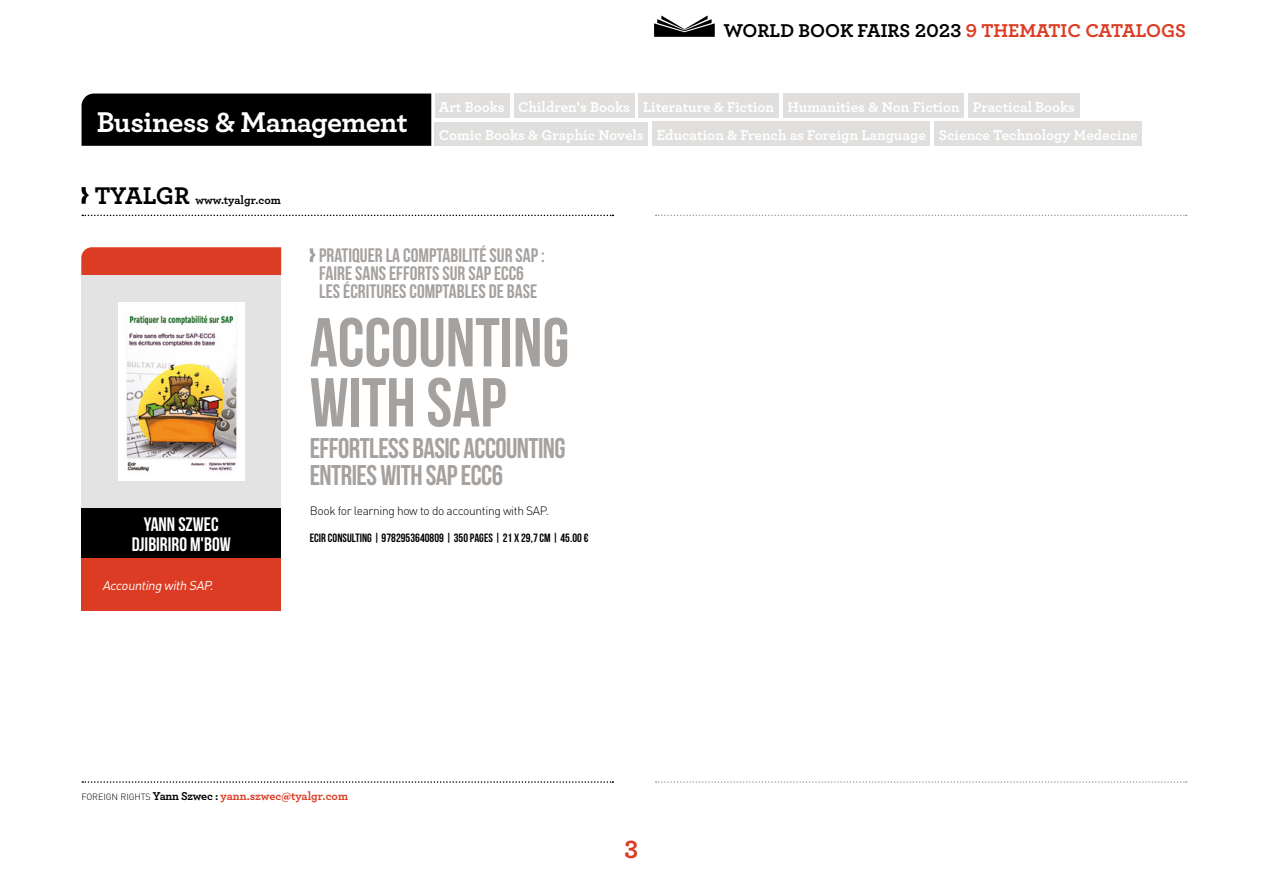
<style>
.page{position:relative;width:1263px;height:893px;background:#fff}
.page>*{position:absolute;margin:0;border:0;box-sizing:border-box;transform-origin:0 0}
.t1{font:69px/60px "Bebas Neue";color:#a5a19e}
.t2{font:700 30px "Archer";letter-spacing:-.02em;color:#fff}
.t3{font:28.5px/27px "Bebas Neue";letter-spacing:-.02em;color:#a5a19e}
.t4{font:700 26.1px "Archer";color:#db3c23}
.t5{font:19.5px/18px "Bebas Neue";color:#a5a19e}
.t6{font:700 19.5px "Archer";color:#000}
.t7{font:19.5px/19.5px "Bebas Neue";color:#fff;text-align:center}
.t8{font:700 15px/27.9px "Archer";color:#fff}
.t9{font:italic 12.75px "DIN Pro";color:#fff}
.t10{font:12px "Bebas Neue";letter-spacing:.005em;color:#000}
.t11{font:700 12px "Archer";letter-spacing:-.005em;color:#db3c23}
.t12{font:300 12px "DIN Pro";letter-spacing:-.03em;color:#000}
.t13{font:700 12px "Archer";color:#000}
.s1{color:#db3c23}
.s2{font-size:25.35px}
.s3{font-family:"DIN Pro";font-weight:300;font-size:9px;color:#000}
.s4{color:#000}
</style>
<div class="page">
<svg style="left:82px;top:215px;width:531px;height:1px"></svg>
<svg style="left:310px;top:248px;width:6px;height:14px"></svg>
<svg style="left:656px;top:215px;width:531px;height:1px"></svg>
<svg style="left:654px;top:15px;width:61px;height:22px"></svg>
<svg style="left:82px;top:781px;width:531px;height:2px"></svg>
<svg style="left:656px;top:781px;width:531px;height:2px"></svg>
<svg style="left:82px;top:187px;width:7px;height:17px"></svg>
<div style="left:81px;top:247px;width:200px;height:28px;background:#db3c23"></div>
<div style="left:81px;top:275px;width:200px;height:233px;background:#e3e3e3"></div>
<img style="left:118px;top:302px;width:126px;height:179px">
<div style="left:81px;top:508px;width:200px;height:51px;background:#000"></div>
<div style="left:81px;top:559px;width:200px;height:52px;background:#db3c23"></div>
<div style="left:82px;top:94px;width:349px;height:52px;background:#000"></div>
<div style="left:435px;top:94px;width:74px;height:24px;background:#e1dfdd"></div>
<div style="left:514px;top:94px;width:120px;height:24px;background:#e1dfdd"></div>
<div style="left:639px;top:94px;width:140px;height:24px;background:#e1dfdd"></div>
<div style="left:783px;top:94px;width:181px;height:24px;background:#e1dfdd"></div>
<div style="left:968px;top:94px;width:111px;height:24px;background:#e1dfdd"></div>
<div style="left:435px;top:122px;width:213px;height:24px;background:#e1dfdd"></div>
<div style="left:652px;top:122px;width:278px;height:24px;background:#e1dfdd"></div>
<div style="left:934px;top:122px;width:208px;height:24px;background:#e1dfdd"></div>
<h3 class="t6" style="left:723px;top:15px;width:464px">WORLD BOOK FAIRS 2023 <span class="s1">9 THEMATIC CATALOGS</span></h3>
<h2 class="t2" style="left:97px;top:98px;width:313px">Business &amp; Management</h2>
<p class="t8" style="left:439px;top:92px;width:700px">Art Books Children's Books Literature &amp; Fiction Humanities &amp; Non Fiction Practical Books<br>Comic Books &amp; Graphic Novels Education &amp; French as Foreign Language Science Technology Medecine</p>
<p class="t13" style="left:95px;top:190px;width:187px"><span class="s2">TYALGR</span> www.tyalgr.com</p>
<h3 class="t7" style="left:132px;top:514px;width:101px">YANN SZWEC<br>DJIBIRIRO M'BOW</h3>
<p class="t9" style="left:103px;top:576px;width:115px">Accounting with SAP.</p>
<h3 class="t5" style="left:319px;top:246px;width:227px">PRATIQUER LA COMPTABILITÉ SUR SAP :<br>FAIRE SANS EFFORTS SUR SAP ECC6<br>LES ÉCRITURES COMPTABLES DE BASE</h3>
<h1 class="t1" style="left:310px;top:312px;width:261px">ACCOUNTING<br>WITH SAP</h1>
<h3 class="t3" style="left:310px;top:434px;width:257px">EFFORTLESS BASIC ACCOUNTING<br>ENTRIES WITH SAP ECC6</h3>
<p class="t12" style="left:310px;top:502px;width:241px">Book for learning how to do accounting with SAP.</p>
<p class="t10" style="left:310px;top:532px;width:280px">ECIR CONSULTING | 9782953640809 | 350 PAGES | 21 X 29,7 CM | 45.00 €</p>
<p class="t11" style="left:82px;top:787px;width:268px"><span class="s3">FOREIGN RIGHTS</span> <span class="s4">Yann Szwec :</span> yann.szwec@tyalgr.com</p>
<h3 class="t4" style="left:625px;top:829px;width:15px">3</h3>
</div>
